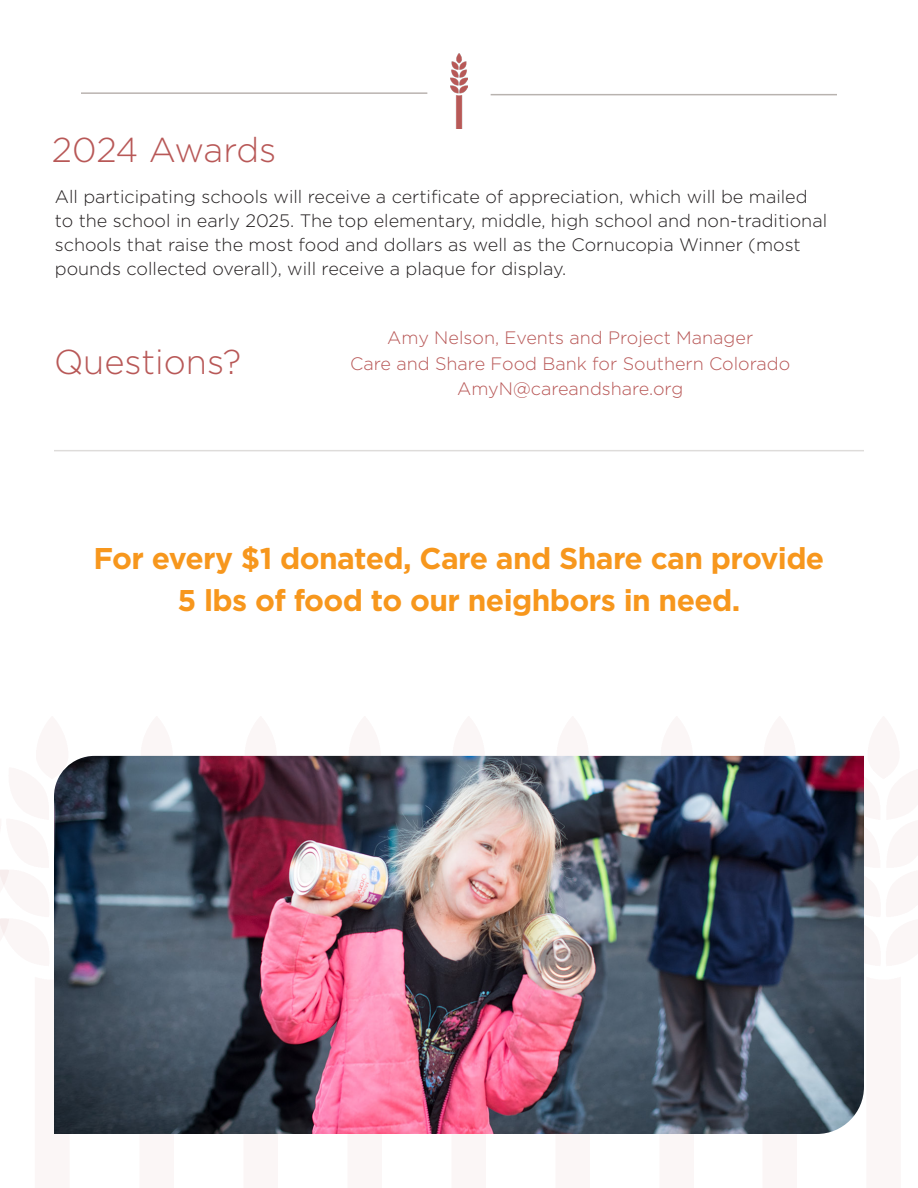
<style>
.page{position:relative;width:918px;height:1188px;background:#fff}
.page>*{position:absolute;margin:0;border:0;box-sizing:border-box;transform-origin:0 0}
.t1{font:300 34.5px "Gotham";color:#b85857}
.t2{font:700 30px/42px "Gotham";letter-spacing:-.02em;color:#f7971d;text-align:center}
.t3{font:300 18px/24px "Gotham";color:#231f20}
.t4{font:300 18px "Gotham";color:#b85857}
</style>
<div class="page">
<img style="left:54px;top:756px;width:810px;height:378px">
<hr style="left:54px;top:450px;width:810px;height:1px;background:#6d635b">
<hr style="left:81px;top:92px;width:346px;height:2px;background:#6f635c">
<hr style="left:491px;top:94px;width:346px;height:1px;background:#6f635c">
<img style="left:451px;top:54px;width:16px;height:74px">
<p class="t1" style="left:52px;top:131px;width:226px">2024 Awards</p>
<p class="t3" style="left:55px;top:185px;width:774px">All participating schools will receive a certificate of appreciation, which will be mailed to the school in early 2025. The top elementary, middle, high school and non-traditional schools that raise the most food and dollars as well as the Cornucopia Winner (most pounds collected overall), will receive a plaque for display.</p>
<p class="t1" style="left:54px;top:343px;width:189px">Questions?</p>
<p class="t4" style="left:387px;top:328px;width:367px">Amy Nelson, Events and Project Manager</p>
<p class="t4" style="left:350px;top:354px;width:442px">Care and Share Food Bank for Southern Colorado</p>
<p class="t4" style="left:457px;top:379px;width:227px">AmyN@careandshare.org</p>
<p class="t2" style="left:94px;top:536px;width:732px">For every $1 donated, Care and Share can provide<br>5 lbs of food to our neighbors in need.</p>
</div>
